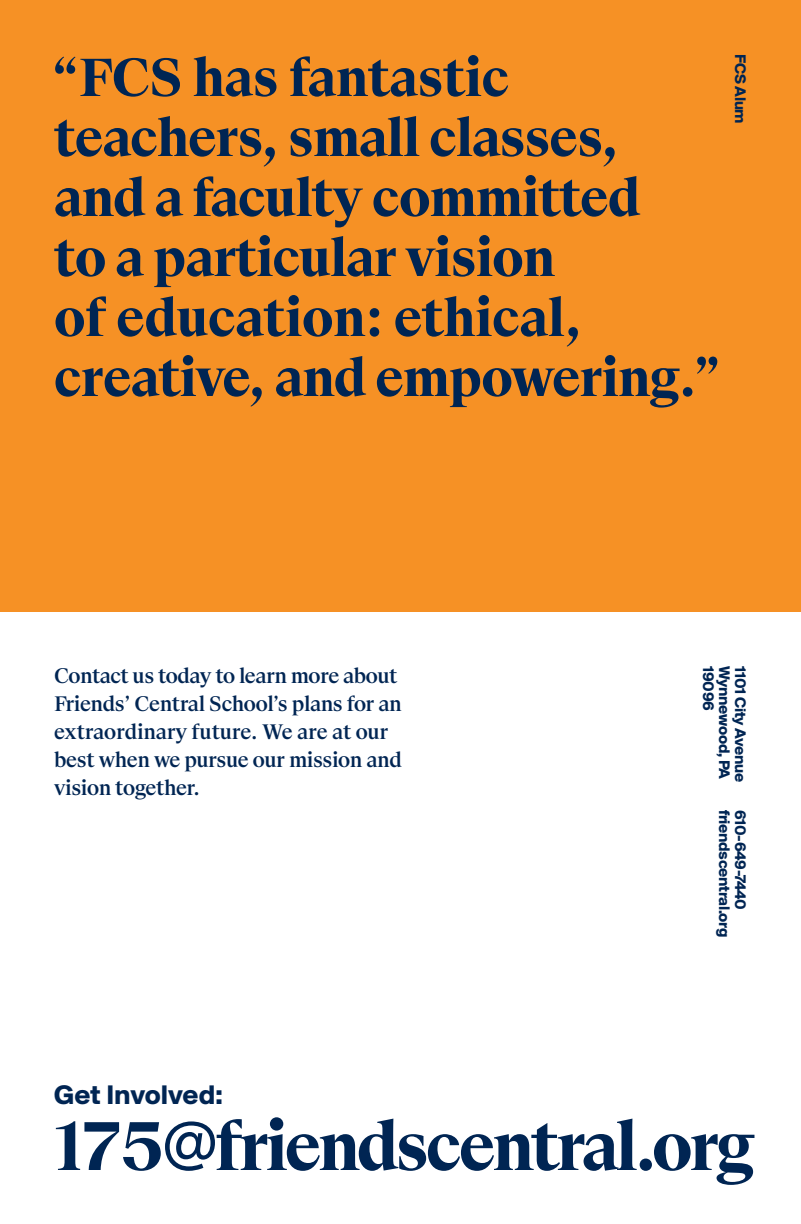
<style>
.page{position:relative;width:801px;height:1224px;background:#fff}
.page>*{position:absolute;margin:0;border:0;box-sizing:border-box;transform-origin:0 0}
.head_1_serif{font:700 72px "Suisse BP Serif";letter-spacing:-.045em;color:#002553}
.quote{font:700 56px/60px "Suisse BP Serif";letter-spacing:-.02em;color:#002553}
.superhead_1{font:700 28px "Suisse BP Intl";color:#002553}
.intro_2{font:500 22px/28px "Suisse BP Serif";letter-spacing:-.02em;color:#002553}
.superhead_1-2{font:700 16px "Suisse BP Intl";letter-spacing:-.02em;color:#002553}
</style>
<div class="page">
<div style="left:0;top:0;width:801px;height:612px;background:#f69125"></div>
<p class="quote" style="left:54px;top:47px;width:668px">“FCS has fantastic teachers, small classes, and a faculty committed<br>to a particular vision<br>of education: ethical, creative, and empowering.”</p>
<p class="superhead_1-2" style="left:750px;top:54px;width:71px;rotate:90deg">FCS Alum</p>
<p class="intro_2" style="left:54px;top:662px;width:349px">Contact us today to learn more about<br>Friends’ Central School’s plans for an extraordinary future. We are at our best when we pursue our mission and vision together.</p>
<p class="superhead_1-2" style="left:718px;top:666px;width:46px;rotate:90deg">19096</p>
<p class="superhead_1-2" style="left:734px;top:666px;width:115px;rotate:90deg">Wynnewood, PA</p>
<p class="superhead_1-2" style="left:750px;top:666px;width:117px;rotate:90deg">1101 City Avenue</p>
<p class="superhead_1-2" style="left:734px;top:810px;width:129px;rotate:90deg">friendscentral.org</p>
<p class="superhead_1-2" style="left:750px;top:810px;width:102px;rotate:90deg">610-649-7440</p>
<p class="superhead_1" style="left:54px;top:1078px;width:170px">Get Involved:</p>
<p class="head_1_serif" style="left:54px;top:1101px;width:703px">175@friendscentral.org</p>
</div>
